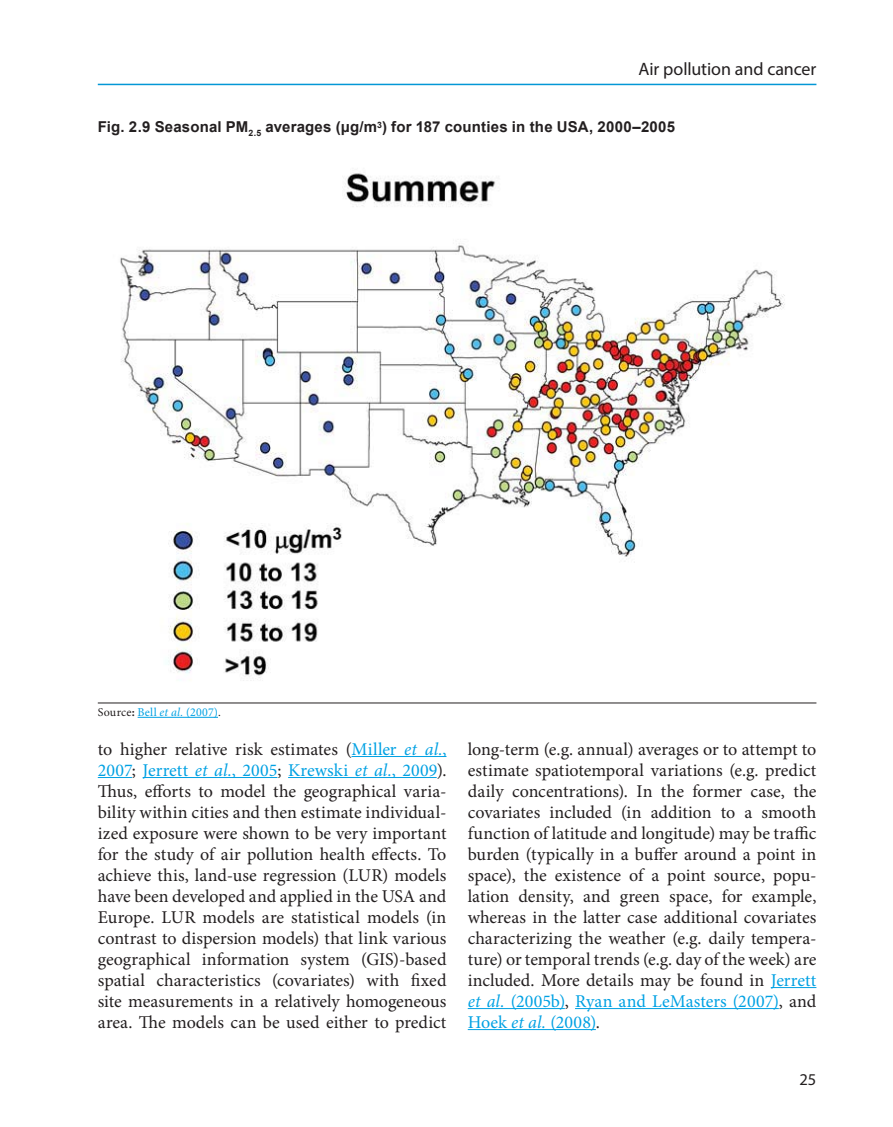
<style>
.page{position:relative;width:893px;height:1127px;background:#fff}
.page>*{position:absolute;margin:0;border:0;box-sizing:border-box;transform-origin:0 0}
.Para_Ind{font:18px/21px "Minion Pro";letter-spacing:-.005em;color:#231f20;text-align:justify}
.Left_RH{font:18px "Myriad Pro";letter-spacing:-.005em;color:#231f20}
.t1{font:16.5px "Myriad Pro";color:#231f20}
.Fig_Title{font:700 15px "Arial";letter-spacing:.01em;color:#231f20}
.Fig_FN1{font:12px "Minion Pro";letter-spacing:.025em;color:#00a1e3}
.s1{color:#231f20}
.s2{font-weight:700;color:#231f20}
.s3{font-style:italic}
.s4{color:#00a1e3}
.s5{font-style:italic;color:#00a1e3}
</style>
<div class="page">
<hr style="left:98px;top:84px;width:718px;height:1px;background:#0397d6">
<hr style="left:351px;top:756px;width:95px;height:1px;background:#00a1e3">
<hr style="left:98px;top:777px;width:34px;height:1px;background:#00a1e3">
<hr style="left:143px;top:777px;width:134px;height:1px;background:#00a1e3">
<hr style="left:288px;top:777px;width:149px;height:1px;background:#00a1e3">
<hr style="left:771px;top:987px;width:45px;height:1px;background:#00a1e3">
<hr style="left:468px;top:1008px;width:97px;height:1px;background:#00a1e3">
<hr style="left:575px;top:1008px;width:204px;height:1px;background:#00a1e3">
<hr style="left:468px;top:1029px;width:128px;height:1px;background:#00a1e3">
<hr style="left:98px;top:702px;width:718px;height:1px;background:#231f20">
<hr style="left:138px;top:717px;width:80px;height:1px;background:#00a1e3">
<img style="left:120px;top:173px;width:665px;height:508px">
<p class="Left_RH" style="left:638px;top:58px;width:179px">Air pollution and cancer</p>
<p class="Fig_Title" style="left:98px;top:117px;width:579px">Fig. 2.9 Seasonal PM<sub>2.5</sub> averages (μg/m<sup>3</sup>) for 187 counties in the USA, 2000–2005</p>
<p class="Fig_FN1" style="left:98px;top:704px;width:124px"><span class="s1">Source</span><span class="s2">:</span> Bell <span class="s3">et al.</span> (2007)<span class="s1">.</span></p>
<p class="Para_Ind" style="left:98px;top:738px;width:350px">to higher relative risk estimates (<span class="s4">Miller</span> <span class="s5">et al.</span><span class="s4">, 2007</span>; <span class="s4">Jerrett</span> <span class="s5">et al.</span><span class="s4">, 2005</span>; <span class="s4">Krewski</span> <span class="s5">et al.</span><span class="s4">, 2009</span>).<br>Thus, efforts to model the geographical varia&shy;bility within cities and then estimate individual&shy;ized exposure were shown to be very important for the study of air pollution health effects. To achieve this, land-use regression (LUR) models have been developed and applied in the USA and Europe. LUR models are statistical models (in contrast to dispersion models) that link various geographical information system (GIS)-based spatial characteristics (covariates) with fixed site measurements in a relatively homogeneous area. The models can be used either to predict</p>
<p class="Para_Ind" style="left:468px;top:738px;width:350px">long-term (e.g. annual) averages or to attempt to estimate spatiotemporal variations (e.g. predict daily concentrations). In the former case, the covariates included (in addition to a smooth function of latitude and longitude) may be traffic burden (typically in a buffer around a point in space), the existence of a point source, popu&shy;lation density, and green space, for example, whereas in the latter case additional covariates characterizing the weather (e.g. daily tempera&shy;ture) or temporal trends (e.g. day of the week) are included. More details may be found in <span class="s4">Jerrett </span><span class="s5">et al.</span> <span class="s4">(2005b)</span>, <span class="s4">Ryan and LeMasters (2007)</span>, and <span class="s4">Hoek</span> <span class="s5">et al.</span> <span class="s4">(2008)</span>.</p>
<p class="t1" style="left:799px;top:1069px;width:18px">25</p>
</div>
